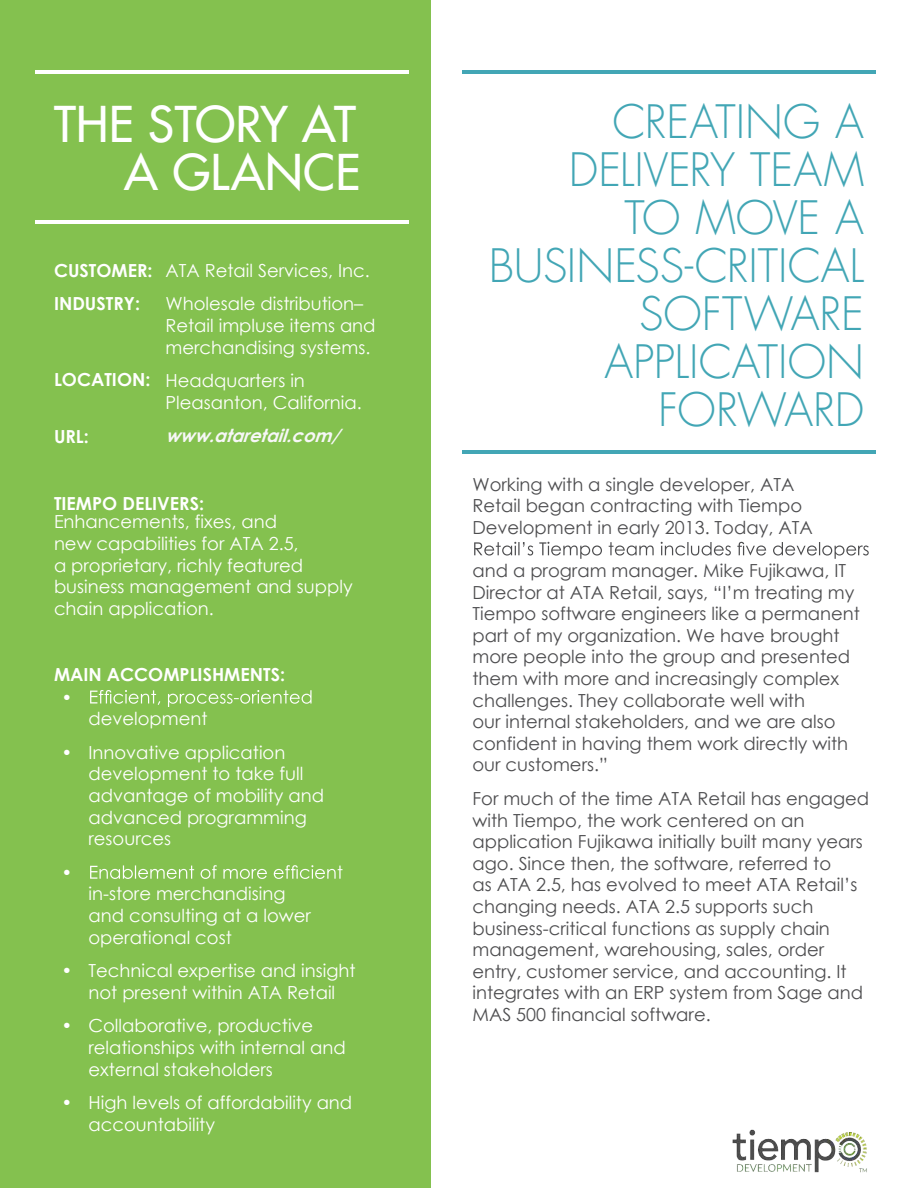
<style>
.page{position:relative;width:918px;height:1188px;background:#fff}
.page>*{position:absolute;margin:0;border:0;box-sizing:border-box;transform-origin:0 0}
.t1{font:48px/48px "Futura LT";letter-spacing:.005em;color:#fff;text-align:right}
.t2{font:300 45px/48px "Futura LT";letter-spacing:-.005em;color:#42a6b5;text-align:right}
.t3{font:18px/21.6px "Century Gothic";color:#4d4d4f}
.t4{font:18px/21.6px "Century Gothic";color:#fff}
.t5{font:700 18px/33.6px "Century Gothic";color:#fff}
.t6{font:italic 700 18px "Century Gothic";color:#f7f7f7}
</style>
<div class="page">
<div style="left:0;top:0;width:430px;height:1188px;background:#84c14f"></div>
<svg style="left:474px;top:542px;width:395px;height:17px"></svg>
<svg style="left:90px;top:690px;width:222px;height:17px"></svg>
<svg style="left:90px;top:865px;width:253px;height:14px"></svg>
<hr style="left:35px;top:70px;width:374px;height:4px;background:#fff">
<hr style="left:462px;top:70px;width:414px;height:4px;background:#42a6b5">
<hr style="left:35px;top:220px;width:374px;height:4px;background:#fff">
<hr style="left:462px;top:450px;width:414px;height:4px;background:#42a6b5">
<img style="left:732px;top:1129px;width:135px;height:44px">
<h1 class="t1" style="left:54px;top:100px;width:308px">THE STORY AT<br>A GLANCE</h1>
<h2 class="t2" style="left:489px;top:99px;width:377px">CREATING A<br>DELIVERY TEAM<br>TO MOVE A<br>BUSINESS-CRITICAL<br>SOFTWARE<br>APPLICATION<br>FORWARD</h2>
<p class="t4" style="left:166px;top:253px;width:206px;line-height:33.6px">ATA Retail Services, Inc.<br>Wholesale distribution–</p>
<p class="t4" style="left:166px;top:314px;width:212px">Retail impluse items and merchandising systems.</p>
<p class="t4" style="left:166px;top:370px;width:198px">Headquarters in<br>Pleasanton, California.</p>
<p class="t6" style="left:166px;top:422px;width:184px">www.ataretail.com/</p>
<p class="t5" style="left:54px;top:253px;width:100px">CUSTOMER:<br>INDUSTRY:</p>
<p class="t5" style="left:54px;top:362px;width:98px">LOCATION:</p>
<p class="t5" style="left:54px;top:419px;width:36px">URL:</p>
<p class="t5" style="left:54px;top:486px;width:152px">TIEMPO DELIVERS:</p>
<p class="t4" style="left:54px;top:511px;width:300px">Enhancements, fixes, and<br>new capabilities for ATA 2.5,<br>a proprietary, richly featured business management and supply chain application.</p>
<p class="t5" style="left:54px;top:657px;width:233px">MAIN ACCOMPLISHMENTS:</p>
<p class="t4" style="left:62px;top:686px;width:12px">•</p>
<p class="t4" style="left:88px;top:708px;width:121px">development</p>
<p class="t4" style="left:88px;top:741px;width:237px;text-indent:-27px">• Innovative application development to take full advantage of mobility and advanced programming resources</p>
<p class="t4" style="left:62px;top:861px;width:12px">•</p>
<p class="t4" style="left:88px;top:883px;width:224px">in-store merchandising and consulting at a lower operational cost</p>
<p class="t4" style="left:62px;top:960px;width:296px;text-align:center">• Technical expertise and insight not present within ATA Retail</p>
<p class="t4" style="left:88px;top:1015px;width:259px;text-indent:-27px">• Collaborative, productive relationships with internal and external stakeholders</p>
<p class="t4" style="left:88px;top:1092px;width:265px;text-indent:-27px">• High levels of affordability and accountability</p>
<p class="t3" style="left:472px;top:473px;width:342px">Working with a single developer, ATA<br>Retail began contracting with Tiempo<br>Development in early 2013. Today, ATA</p>
<p class="t3" style="left:472px;top:559px;width:389px">and a program manager. Mike Fujikawa, IT Director at ATA Retail, says, “I’m treating my Tiempo software engineers like a permanent part of my organization. We have brought more people into the group and presented them with more and increasingly complex challenges. They collaborate well with<br>our internal stakeholders, and we are also confident in having them work directly with our customers.”</p>
<p class="t3" style="left:472px;top:787px;width:398px">For much of the time ATA Retail has engaged with Tiempo, the work centered on an application Fujikawa initially built many years ago. Since then, the software, referred to<br>as ATA 2.5, has evolved to meet ATA Retail’s changing needs. ATA 2.5 supports such business-critical functions as supply chain management, warehousing, sales, order entry, customer service, and accounting. It integrates with an ERP system from Sage and MAS 500 financial software.</p>
</div>
